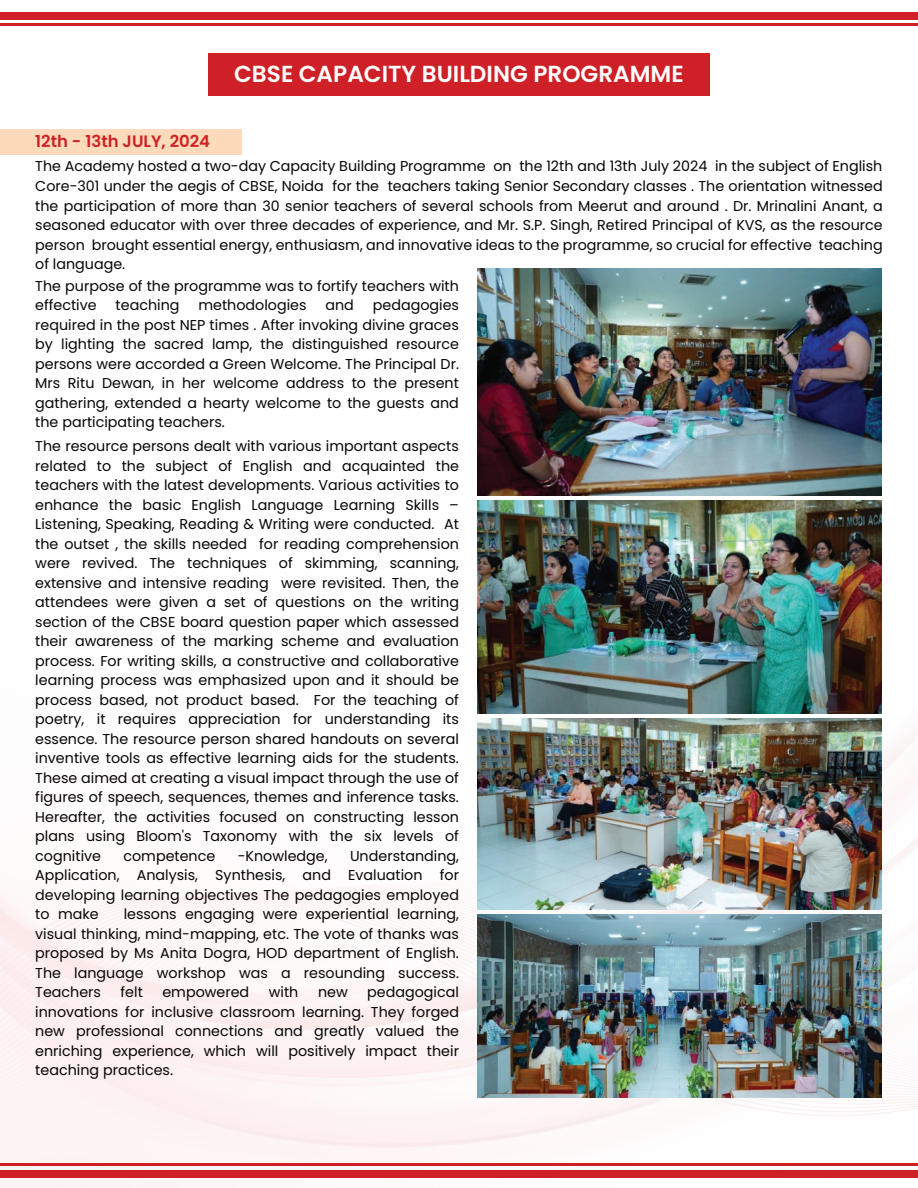
<style>
.page{position:relative;width:918px;height:1188px;background:#fff}
.page>*{position:absolute;margin:0;border:0;box-sizing:border-box;transform-origin:0 0}
.t1{font:600 23.25px "Poppins";color:#fff}
.t2{font:600 16.5px "Poppins";color:#ce2026}
.t3{font:14.25px/19.5px "Poppins";color:#050504;text-align:justify}
</style>
<div class="page">
<img style="left:0;top:576px;width:918px;height:612px">
<hr style="left:0;top:23px;width:918px;height:3px;background:#ce2026">
<div style="left:0;top:12px;width:918px;height:7px;background:#ce2026"></div>
<hr style="left:0;top:1163px;width:918px;height:3px;background:#ce2026">
<div style="left:0;top:1170px;width:918px;height:8px;background:#ce2026"></div>
<div style="left:208px;top:53px;width:502px;height:43px;background:#ce2026"></div>
<div style="left:0;top:129px;width:242px;height:25px;background:#fddaba"></div>
<img style="left:477px;top:268px;width:404px;height:227px">
<img style="left:477px;top:500px;width:404px;height:214px">
<img style="left:477px;top:719px;width:404px;height:190px">
<img style="left:477px;top:914px;width:404px;height:184px">
<h1 class="t1" style="left:234px;top:61px;width:451px">CBSE CAPACITY BUILDING PROGRAMME</h1>
<p class="t2" style="left:35px;top:132px;width:176px">12th - 13th JULY, 2024</p>
<p class="t3" style="left:35px;top:157px;width:849px">The Academy hosted a two-day Capacity Building Programme on the 12th and 13th July 2024 in the subject of English Core-301 under the aegis of CBSE, Noida for the teachers taking Senior Secondary classes . The orientation witnessed the participation of more than 30 senior teachers of several schools from Meerut and around . Dr. Mrinalini Anant, a seasoned educator with over three decades of experience, and Mr. S.P. Singh, Retired Principal of KVS, as the resource person brought essential energy, enthusiasm, and innovative ideas to the programme, so crucial for effective teaching of language.</p>
<p class="t3" style="left:35px;top:276px;width:425px">The purpose of the programme was to fortify teachers with effective</p>
<p class="t3" style="left:35px;top:295px;width:425px;text-indent:338px">pedagogies required in the post NEP times . After invoking divine graces by lighting the sacred lamp, the distinguished resource persons were accorded a Green Welcome. The Principal Dr.<br>Mrs Ritu Dewan, in her welcome address to the present gathering, extended a hearty welcome to the guests and the participating teachers.</p>
<p class="t3" style="left:35px;top:436px;width:425px">The resource persons dealt with various important aspects related to the subject of English and acquainted the teachers with the latest developments. Various activities to enhance the basic English Language Learning Skills – Listening, Speaking, Reading &amp; Writing were conducted. At the outset , the skills needed for reading comprehension were revived. The techniques of skimming, scanning, extensive and intensive reading were revisited. Then, the attendees were given a set of questions on the writing section of the CBSE board question paper which assessed their awareness of the marking scheme and evaluation process. For writing skills, a constructive and collaborative learning process was emphasized upon and it should be process based, not product based. For the teaching of poetry, it requires appreciation for understanding its essence. The resource person shared handouts on several inventive tools as effective learning aids for the students.<br>These aimed at creating a visual impact through the use of figures of speech, sequences, themes and inference tasks.<br>Hereafter, the activities focused on constructing lesson plans using Bloom's Taxonomy with the six levels of cognitive</p>
<p class="t3" style="left:116px;top:295px;width:65px">teaching</p>
<p class="t3" style="left:198px;top:295px;width:110px">methodologies</p>
<p class="t3" style="left:325px;top:295px;width:30px">and</p>
<p class="t3" style="left:35px;top:846px;width:425px;text-indent:315px">Understanding, Application, Analysis, Synthesis, and Evaluation for developing learning objectives The pedagogies employed to make</p>
<p class="t3" style="left:123px;top:846px;width:93px">competence</p>
<p class="t3" style="left:238px;top:846px;width:91px">-Knowledge,</p>
<p class="t3" style="left:35px;top:905px;width:425px;text-indent:88px">lessons engaging were experiential learning, visual thinking, mind-mapping, etc. The vote of thanks was proposed by Ms Anita Dogra, HOD department of English.<br>The language workshop was a resounding success.<br>Teachers</p>
<p class="t3" style="left:121px;top:983px;width:24px">felt</p>
<p class="t3" style="left:162px;top:983px;width:88px">empowered</p>
<p class="t3" style="left:269px;top:983px;width:31px">with</p>
<p class="t3" style="left:318px;top:983px;width:31px">new</p>
<p class="t3" style="left:35px;top:983px;width:425px;text-indent:332px">pedagogical innovations for inclusive classroom learning. They forged new professional connections and greatly valued the enriching experience, which will positively impact their teaching practices.</p>
</div>
